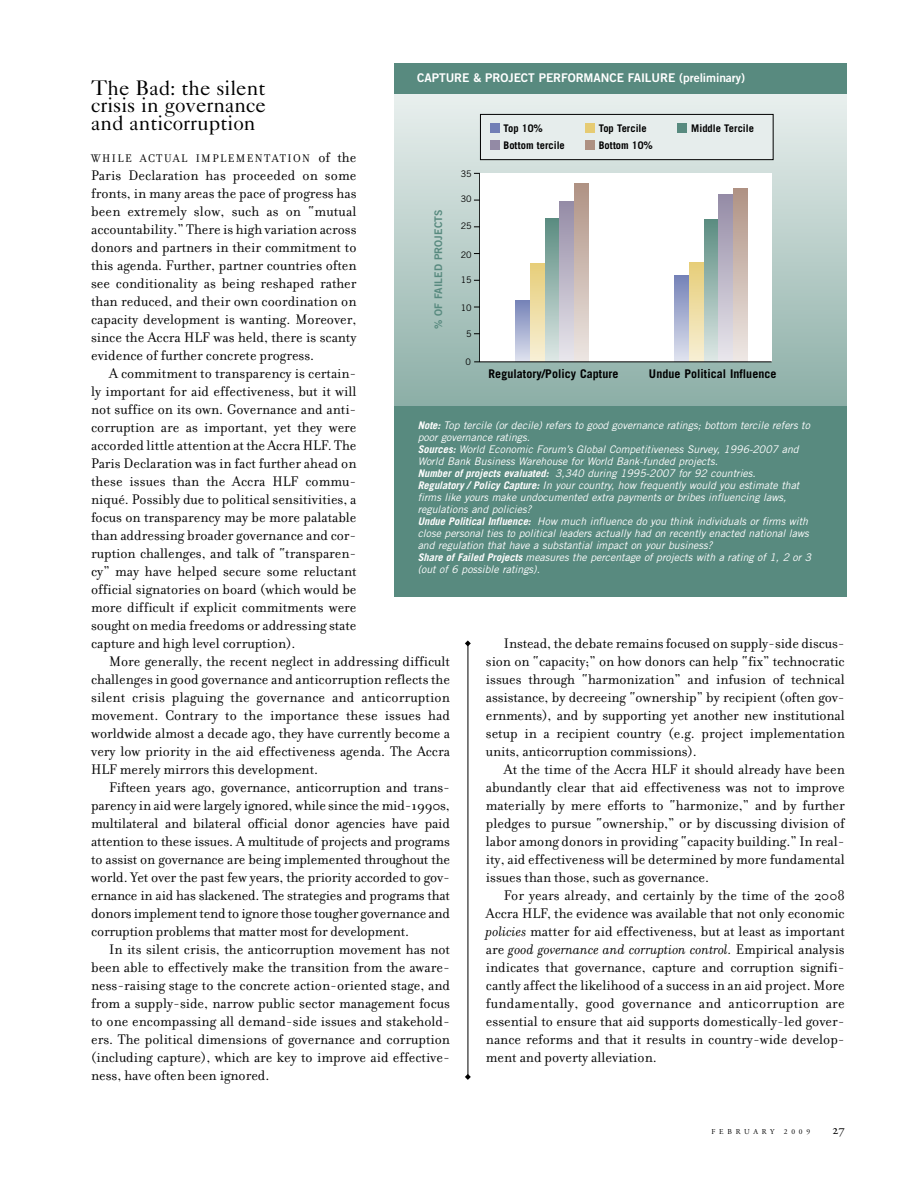
<style>
.page{position:relative;width:918px;height:1188px;background:#fff}
.page>*{position:absolute;margin:0;border:0;box-sizing:border-box;transform-origin:0 0}
.t1{font:21px/18px "Caslon Five Forty";color:#000;text-align:justify}
.t2{font:15px/18px "Filosofia";color:#000;text-align:justify}
.t3{font:13.5px "Adobe Garamond Regular Os F";color:#000}
.t4{font:700 12px "Trade Gothic";letter-spacing:.005em;color:#000}
.t5{font:12px "Trade Gothic Bold Two";letter-spacing:-.005em;color:#fff}
.t6{font:12px "Filosofia";letter-spacing:.12em;color:#000}
.t7{font:italic 10.5px/12px "Trade Gothic";color:#fff}
.t8{font:700 10.5px "Trade Gothic";color:#000}
.t9{font:10.5px "Trade Gothic Bold Two";letter-spacing:.01em;color:#588a7f}
.t10{font:9px "Trade Gothic";letter-spacing:-.03em;color:#000}
.t11{font:7.5px "Adobe Garamond";letter-spacing:.5em;color:#000}
.s1{font-size:15px}
.s2{font-weight:700}
.s3{font-style:italic}
</style>
<div class="page">
<hr style="left:468px;top:644px;width:1px;height:434px;background:#000">
<svg style="left:465px;top:640px;width:6px;height:6px"></svg>
<svg style="left:465px;top:1074px;width:6px;height:6px"></svg>
<svg style="left:394px;top:94px;width:452px;height:312px;background:#b7ccc7"></svg>
<div style="left:394px;top:63px;width:452px;height:31px;background:#588a7f"></div>
<div style="left:394px;top:406px;width:452px;height:190px;background:#588a7f"></div>
<hr style="left:479px;top:173px;width:1px;height:189px;background:#000">
<div style="left:480px;top:114px;width:293px;height:46px;background:#e6edec"></div>
<div style="left:480px;top:114px;width:294px;height:46px;border:1px solid #000"></div>
<div style="left:490px;top:123px;width:9px;height:10px;background:#727fb6"></div>
<div style="left:585px;top:123px;width:9px;height:10px;background:#e6cb73"></div>
<div style="left:490px;top:140px;width:9px;height:10px;background:#938aa5"></div>
<div style="left:585px;top:140px;width:9px;height:10px;background:#ae9182"></div>
<div style="left:677px;top:123px;width:10px;height:10px;background:#588a7f"></div>
<div style="left:480px;top:173px;width:292px;height:189px;background:#fff"></div>
<svg style="left:516px;top:300px;width:14px;height:61px"></svg>
<svg style="left:530px;top:263px;width:14px;height:98px"></svg>
<svg style="left:545px;top:219px;width:14px;height:142px;background:#9bb9b2"></svg>
<svg style="left:560px;top:201px;width:14px;height:160px;background:#beb8c8"></svg>
<svg style="left:575px;top:184px;width:14px;height:177px;background:#cdbbb2"></svg>
<svg style="left:675px;top:275px;width:14px;height:86px"></svg>
<svg style="left:689px;top:263px;width:14px;height:98px"></svg>
<svg style="left:704px;top:219px;width:14px;height:142px;background:#9bb9b2"></svg>
<svg style="left:719px;top:195px;width:14px;height:166px;background:#beb8c9"></svg>
<svg style="left:734px;top:189px;width:14px;height:172px;background:#cebcb4"></svg>
<hr style="left:474px;top:361px;width:298px;height:1px;background:#000">
<p class="t5" style="left:417px;top:74px;width:329px">CAPTURE &amp; PROJECT PERFORMANCE FAILURE (preliminary)</p>
<h1 class="t1" style="left:91px;top:81px;width:176px">The Bad: the silent crisis in governance and anticorruption</h1>
<p class="t6" style="left:91px;top:151px;width:267px">WHILE ACTUAL IMPLEMENTATION <span class="s1">of the</span></p>
<p class="t2" style="left:91px;top:166px;width:267px">Paris Declaration has proceeded on some fronts, in many areas the pace of progress has been extremely slow, such as on “mutual accountability.” There is high variation across donors and partners in their commitment to this agenda. Further, partner countries often see conditionality as being reshaped rather than reduced, and their own coordination on capacity development is wanting. Moreover, since the Accra HLF was held, there is scanty evidence of further concrete progress.</p>
<p class="t2" style="left:91px;top:364px;width:267px;text-indent:18px">A commitment to transparency is certain&shy;ly important for aid effectiveness, but it will not suffice on its own. Governance and anti&shy;corruption are as important, yet they were accorded little attention at the Accra HLF. The Paris Declaration was in fact further ahead on these issues than the Accra HLF commu&shy;niqué. Possibly due to political sensitivities, a focus on transparency may be more palatable than addressing broader governance and cor&shy;ruption challenges, and talk of “transparen&shy;cy” may have helped secure some reluctant official signatories on board (which would be more difficult if explicit commitments were sought on media freedoms or addressing state capture and high level corruption).</p>
<p class="t2" style="left:91px;top:652px;width:360px;text-indent:18px">More generally, the recent neglect in addressing difficult challenges in good governance and anticorruption reflects the silent crisis plaguing the governance and anticorruption movement. Contrary to the importance these issues had worldwide almost a decade ago, they have currently become a very low priority in the aid effectiveness agenda. The Accra HLF merely mirrors this development.</p>
<p class="t2" style="left:91px;top:778px;width:360px;text-indent:18px">Fifteen years ago, governance, anticorruption and trans&shy;parency in aid were largely ignored, while since the mid-1990s, multilateral and bilateral official donor agencies have paid attention to these issues. A multitude of projects and programs to assist on governance are being implemented throughout the world. Yet over the past few years, the priority accorded to gov&shy;ernance in aid has slackened. The strategies and programs that donorsimplementtend to ignore those tougher governance and corruption problems that matter most for development.</p>
<p class="t2" style="left:91px;top:940px;width:360px;text-indent:18px">In its silent crisis, the anticorruption movement has not been able to effectively make the transition from the aware&shy;ness-raising stage to the concrete action-oriented stage, and from a supply-side, narrow public sector management focus to one encompassing all demand-side issues and stakehold&shy;ers. The political dimensions of governance and corruption (including capture), which are key to improve aid effective&shy;ness, have often been ignored.</p>
<p class="t8" style="left:504px;top:124px;width:41px">Top 10%</p>
<p class="t8" style="left:599px;top:124px;width:50px">Top Tercile</p>
<p class="t8" style="left:504px;top:141px;width:63px">Bottom tercile</p>
<p class="t8" style="left:599px;top:141px;width:56px">Bottom 10%</p>
<p class="t8" style="left:691px;top:124px;width:64px">Middle Tercile</p>
<p class="t10" style="left:461px;top:170px;width:12px">35</p>
<p class="t10" style="left:461px;top:196px;width:12px">30</p>
<p class="t10" style="left:461px;top:223px;width:12px">25</p>
<p class="t9" style="left:435px;top:329px;width:121px;rotate:-90deg">% OF FAILED PROJECTS</p>
<p class="t10" style="left:461px;top:251px;width:12px">20</p>
<p class="t10" style="left:461px;top:276px;width:12px">15</p>
<p class="t10" style="left:461px;top:304px;width:12px">10</p>
<p class="t10" style="left:466px;top:331px;width:7px">5</p>
<p class="t10" style="left:466px;top:359px;width:7px">0</p>
<p class="t4" style="left:489px;top:369px;width:131px">Regulatory/Policy Capture</p>
<p class="t4" style="left:649px;top:369px;width:129px">Undue Political Influence</p>
<p class="t7" style="left:418px;top:420px;width:395px"><span class="s2">Note:</span> Top tercile (or decile) refers to good governance ratings; bottom tercile refers to poor governance ratings.<br><span class="s2">Sources:</span> World Economic Forum’s Global Competitiveness Survey, 1996-2007 and World Bank Business Warehouse for World Bank-funded projects.<br><span class="s2">Number of projects evaluated:</span> 3,340 during 1995-2007 for 92 countries.<br><span class="s2">Regulatory / Policy Capture:</span> In your country, how frequently would you estimate that firms like yours make undocumented extra payments or bribes influencing laws, regulations and policies?<br><span class="s2">Undue Political Influence:</span> How much influence do you think individuals or firms with close personal ties to political leaders actually had on recently enacted national laws and regulation that have a substantial impact on your business?<br><span class="s2">Share of Failed Projects</span> measures the percentage of projects with a rating of 1, 2 or 3 (out of 6 possible ratings).</p>
<p class="t2" style="left:486px;top:634px;width:360px;text-indent:18px">Instead, the debate remains focused on supply-side discus&shy;sion on “capacity;” on how donors can help “fix” technocratic issues through “harmonization” and infusion of technical assistance, by decreeing “ownership” by recipient (often gov&shy;ernments), and by supporting yet another new institutional setup in a recipient country (e.g. project implementation units, anticorruption commissions).</p>
<p class="t2" style="left:486px;top:760px;width:360px;text-indent:18px">At the time of the Accra HLF it should already have been abundantly clear that aid effectiveness was not to improve materially by mere efforts to “harmonize,” and by further pledges to pursue “ownership,” or by discussing division of labor among donors in providing “capacity building.” In real&shy;ity, aid effectiveness will be determined by more fundamental issues than those, such as governance.</p>
<p class="t2" style="left:486px;top:886px;width:360px;text-indent:18px">For years already, and certainly by the time of the 2008<br>Accra HLF, the evidence was available that not only economic <span class="s3">policies</span> matter for aid effectiveness, but at least as important are <span class="s3">good governance and corruption control.</span> Empirical analysis indicates that governance, capture and corruption signifi&shy;cantly affect the likelihood of a success in an aid project. More fundamentally, good governance and anticorruption are essential to ensure that aid supports domestically-led gover&shy;nance reforms and that it results in country-wide develop&shy;ment and poverty alleviation.</p>
<p class="t11" style="left:712px;top:1129px;width:64px">FEBRUARY</p>
<p class="t11" style="left:784px;top:1129px;width:28px">2009</p>
<p class="t3" style="left:832px;top:1124px;width:14px">27</p>
</div>
